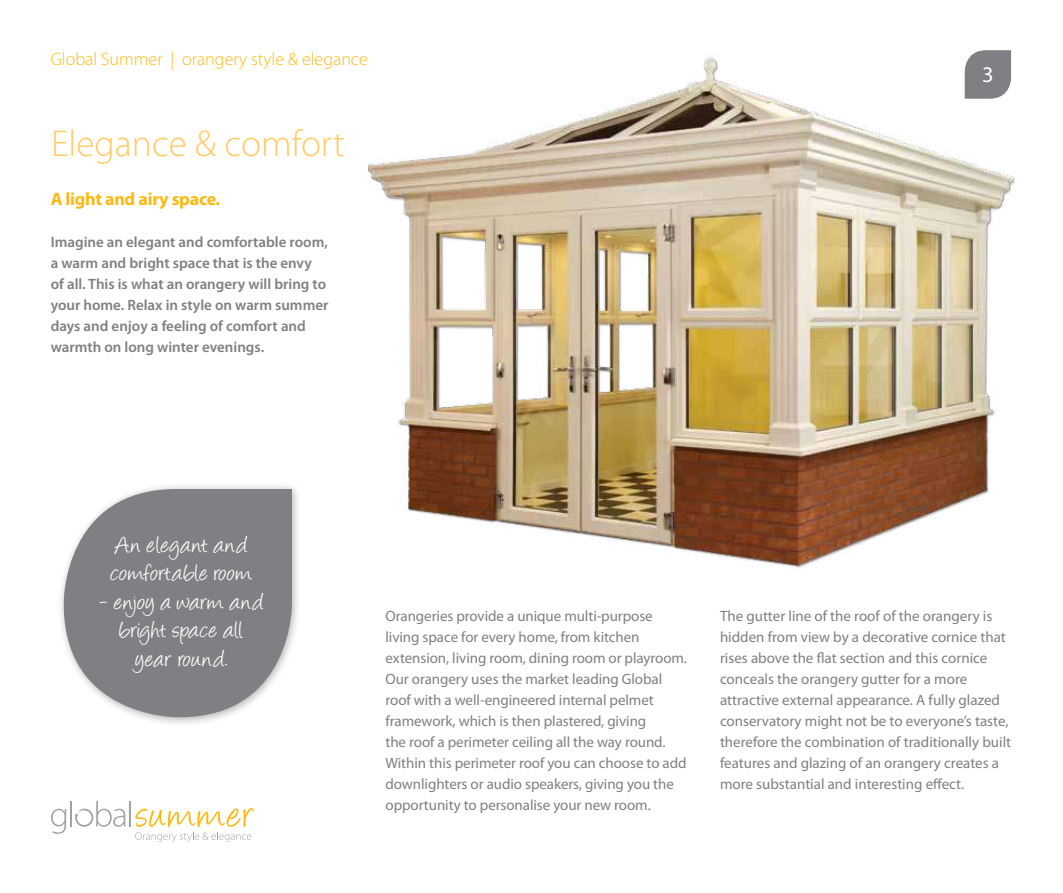
<style>
.page{position:relative;width:1063px;height:893px;background:#fff}
.page>*{position:absolute;margin:0;border:0;box-sizing:border-box;transform-origin:0 0}
.t1{font:300 37.5px "Myriad Pro";color:#ffcb66}
.t2{font:27px/28.5px "Angelina";letter-spacing:.02em;color:#fff}
.t3{font:22.5px "Myriad Pro";color:#fff}
.t4{font:300 18px "Myriad Pro";color:#fdb913}
.t5{font:700 18px "Myriad Pro";letter-spacing:-.015em;color:#fdb913}
.t6{font:15px/21px "Myriad Pro";letter-spacing:-.005em;color:#807f83}
.t7{font:600 15px/21px "Myriad Pro";color:#807f83}
</style>
<div class="page">
<hr style="left:129px;top:801px;width:2px;height:25px;background:#a1a1a4">
<svg style="left:51px;top:801px;width:75px;height:33px"></svg>
<svg style="left:135px;top:808px;width:119px;height:34px"></svg>
<div style="left:57px;top:482px;width:245px;height:245px;background:#000;opacity:.3"></div>
<svg style="left:64px;top:489px;width:228px;height:228px;background:#939295"></svg>
<img style="left:368px;top:50px;width:647px;height:518px">
<p class="t4" style="left:51px;top:48px;width:318px">Global Summer | orangery style &amp; elegance</p>
<h1 class="t1" style="left:51px;top:121px;width:295px">Elegance &amp; comfort</h1>
<p class="t5" style="left:51px;top:187px;width:171px">A light and airy space.</p>
<p class="t7" style="left:51px;top:231px;width:279px">Imagine an elegant and comfortable room, a warm and bright space that is the envy of all. This is what an orangery will bring to your home. Relax in style on warm summer days and enjoy a feeling of comfort and warmth on long winter evenings.</p>
<h3 class="t3" style="left:982px;top:62px;width:13px">3</h3>
<h2 class="t2" style="left:111px;top:533px;width:143px">An elegant and comfortable room</h2>
<h2 class="t2" style="left:99px;top:590px;width:166px;text-align:center">- enjoy a warm and bright space all year round.</h2>
<p class="t6" style="left:386px;top:606px;width:303px">Orangeries provide a unique multi-purpose living space for every home, from kitchen extension, living room, dining room or playroom.<br>Our orangery uses the market leading Global roof with a well-engineered internal pelmet framework, which is then plastered, giving<br>the roof a perimeter ceiling all the way round.<br>Within this perimeter roof you can choose to add downlighters or audio speakers, giving you the opportunity to personalise your new room.</p>
<p class="t6" style="left:720px;top:606px;width:293px">The gutter line of the roof of the orangery is hidden from view by a decorative cornice that rises above the flat section and this cornice conceals the orangery gutter for a more attractive external appearance. A fully glazed conservatory might not be to everyone’s taste, therefore the combination of traditionally built features and glazing of an orangery creates a more substantial and interesting effect.</p>
</div>
